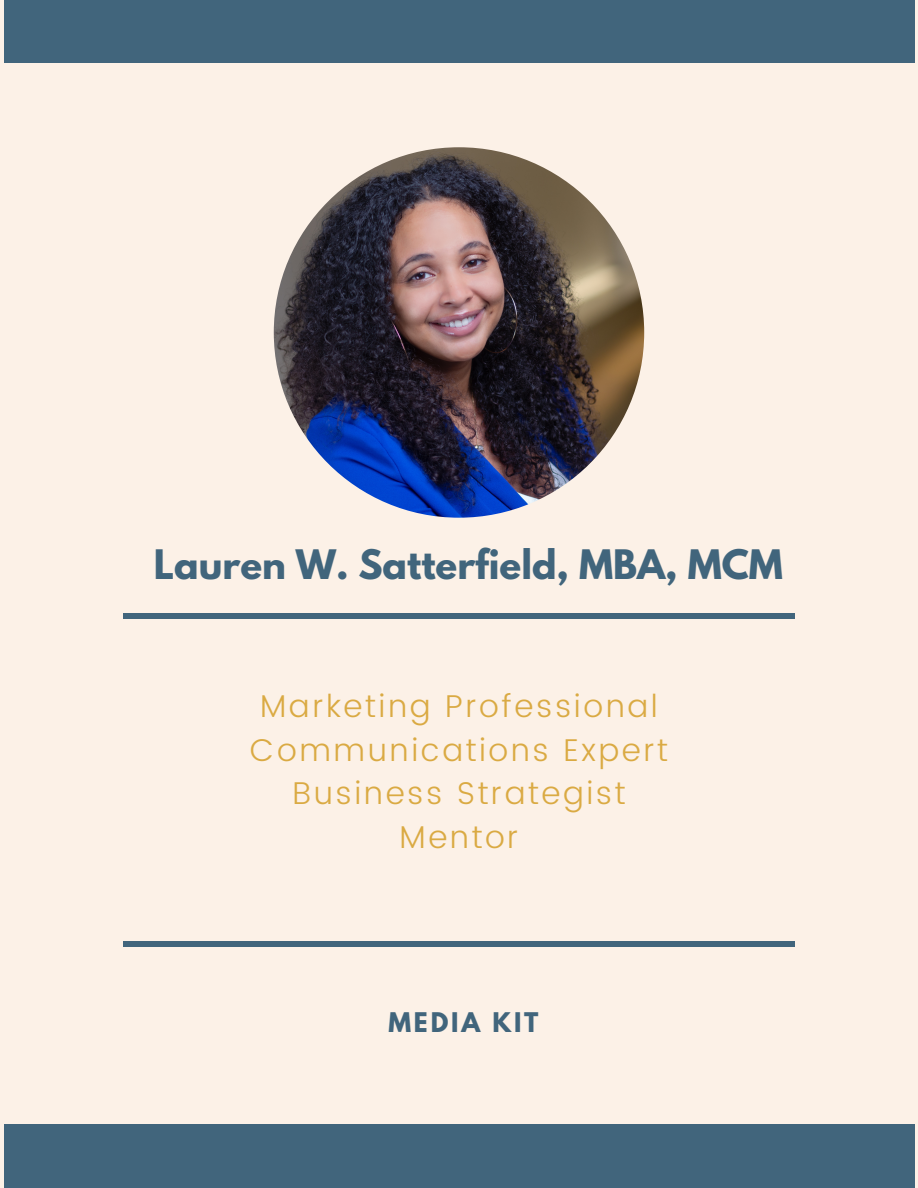
<style>
.page{position:relative;width:918px;height:1188px;background:#fcf1e7}
.page>*{position:absolute;margin:0;border:0;box-sizing:border-box;transform-origin:0 0}
.t1{font:700 36px "League Spartan";color:#41657c}
.t2{font:300 31.5px/43.8px "Poppins";letter-spacing:.08em;color:#daaa43;text-align:center}
.t3{font:700 24px "League Spartan";letter-spacing:.115em;color:#41657c}
</style>
<div class="page">
<div style="left:4px;top:0;width:910px;height:63px;background:#41657c"></div>
<div style="left:4px;top:1124px;width:910px;height:64px;background:#41657c"></div>
<div style="left:123px;top:614px;width:672px;height:5px;background:#41657c"></div>
<div style="left:123px;top:942px;width:672px;height:5px;background:#41657c"></div>
<img style="left:274px;top:147px;width:370px;height:371px;border-radius:50%">
<p class="t1" style="left:154px;top:546px;width:631px">Lauren W. Satterfield, MBA, MCM</p>
<p class="t2" style="left:250px;top:684px;width:419px">Marketing Professional<br>Communications Expert</p>
<p class="t2" style="left:292px;top:772px;width:335px">Business Strategist</p>
<p class="t2" style="left:400px;top:816px;width:120px">Mentor</p>
<p class="t3" style="left:388px;top:1011px;width:152px">MEDIA KIT</p>
</div>
